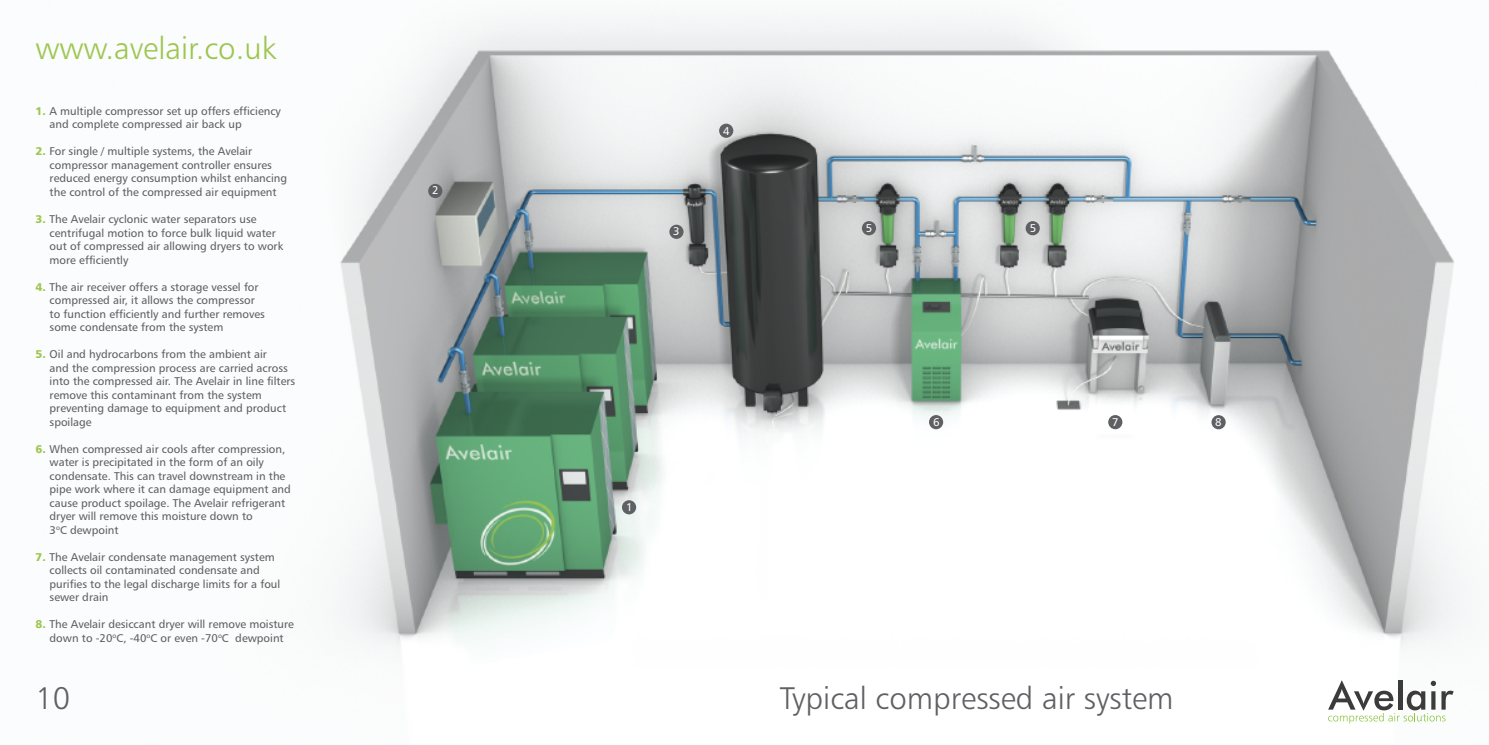
<style>
.page{position:relative;width:1489px;height:745px;background:#fff}
.page>*{position:absolute;margin:0;border:0;box-sizing:border-box;transform-origin:0 0}
.t1{font:31.25px "Humanist 777 BT Light B";color:#5f6063}
.t2{font:31.25px "Humanist 777 BT Light B";color:#9dc64e}
.t3{font:11.25px/13.5px "Humanist 777 BT Roman B";color:#5f6063}
.t4{font:11.25px "Humanist 777 BT Roman B";color:#fff}
.s1{font-family:"Humanist 777 BT Black B";color:#9dc64e}
</style>
<div class="page">
<img style="left:755px;top:20px;width:710px;height:704px">
<svg style="left:1327px;top:679px;width:126px;height:44px"></svg>
<div style="left:929px;top:415px;width:14px;height:14px;background:#5f6063;border-radius:50%"></div>
<div style="left:1211px;top:415px;width:14px;height:14px;background:#5f6063;border-radius:50%"></div>
<div style="left:1108px;top:415px;width:14px;height:14px;background:#5f6063;border-radius:50%"></div>
<div style="left:1025px;top:221px;width:14px;height:14px;background:#5f6063;border-radius:50%"></div>
<div style="left:861px;top:221px;width:15px;height:14px;background:#5f6063;border-radius:50%"></div>
<img style="left:340px;top:19px;width:415px;height:630px">
<div style="left:719px;top:123px;width:14px;height:15px;background:#5f6063;border-radius:50%"></div>
<div style="left:428px;top:184px;width:14px;height:14px;background:#5f6063;border-radius:50%"></div>
<div style="left:622px;top:500px;width:14px;height:14px;background:#5f6063;border-radius:50%"></div>
<div style="left:669px;top:224px;width:14px;height:15px;background:#5f6063;border-radius:50%"></div>
<h1 class="t2" style="left:35px;top:35px;width:242px">www.avelair.co.uk</h1>
<p class="t3" style="left:50px;top:105px;width:233px;text-indent:-14px"><span class="s1">1.</span> A multiple compressor set up offers efficiency and complete compressed air back up</p>
<p class="t3" style="left:50px;top:145px;width:239px;text-indent:-14px"><span class="s1">2.</span> For single / multiple systems, the Avelair compressor management controller ensures reduced energy consumption whilst enhancing the control of the compressed air equipment</p>
<p class="t3" style="left:50px;top:213px;width:235px;text-indent:-14px"><span class="s1">3.</span> The Avelair cyclonic water separators use centrifugal motion to force bulk liquid water out of compressed air allowing dryers to work more efficiently</p>
<p class="t3" style="left:50px;top:280px;width:217px;text-indent:-14px"><span class="s1">4.</span> The air receiver offers a storage vessel for compressed air, it allows the compressor to function efficiently and further removes some condensate from the system</p>
<p class="t3" style="left:50px;top:348px;width:247px;text-indent:-14px"><span class="s1">5.</span> Oil and hydrocarbons from the ambient air<br>and the compression process are carried across into the compressed air. The Avelair in line filters remove this contaminant from the system preventing damage to equipment and product spoilage</p>
<p class="t3" style="left:50px;top:442px;width:243px;text-indent:-14px"><span class="s1">6.</span> When compressed air cools after compression, water is precipitated in the form of an oily condensate. This can travel downstream in the pipe work where it can damage equipment and cause product spoilage. The Avelair refrigerant dryer will remove this moisture down to<br>3<sup>o</sup>C dewpoint</p>
<p class="t3" style="left:50px;top:550px;width:232px;text-indent:-14px"><span class="s1">7.</span> The Avelair condensate management system collects oil contaminated condensate and purifies to the legal discharge limits for a foul sewer drain</p>
<p class="t3" style="left:35px;top:618px;width:260px;text-align:center"><span class="s1">8.</span> The Avelair desiccant dryer will remove moisture down to -20<sup>o</sup>C, -40<sup>o</sup>C or even -70<sup>o</sup>C dewpoint</p>
<h1 class="t1" style="left:35px;top:685px;width:36px">10</h1>
<p class="t4" style="left:432px;top:186px;width:8px">2</p>
<p class="t4" style="left:673px;top:227px;width:8px">3</p>
<p class="t4" style="left:723px;top:126px;width:8px">4</p>
<p class="t4" style="left:865px;top:224px;width:8px">5</p>
<p class="t4" style="left:1029px;top:224px;width:8px">5</p>
<p class="t4" style="left:626px;top:502px;width:8px">1</p>
<p class="t4" style="left:933px;top:417px;width:8px">6</p>
<p class="t4" style="left:1112px;top:417px;width:8px">7</p>
<p class="t4" style="left:1214px;top:417px;width:8px">8</p>
<h1 class="t1" style="left:780px;top:685px;width:395px">Typical compressed air system</h1>
</div>
